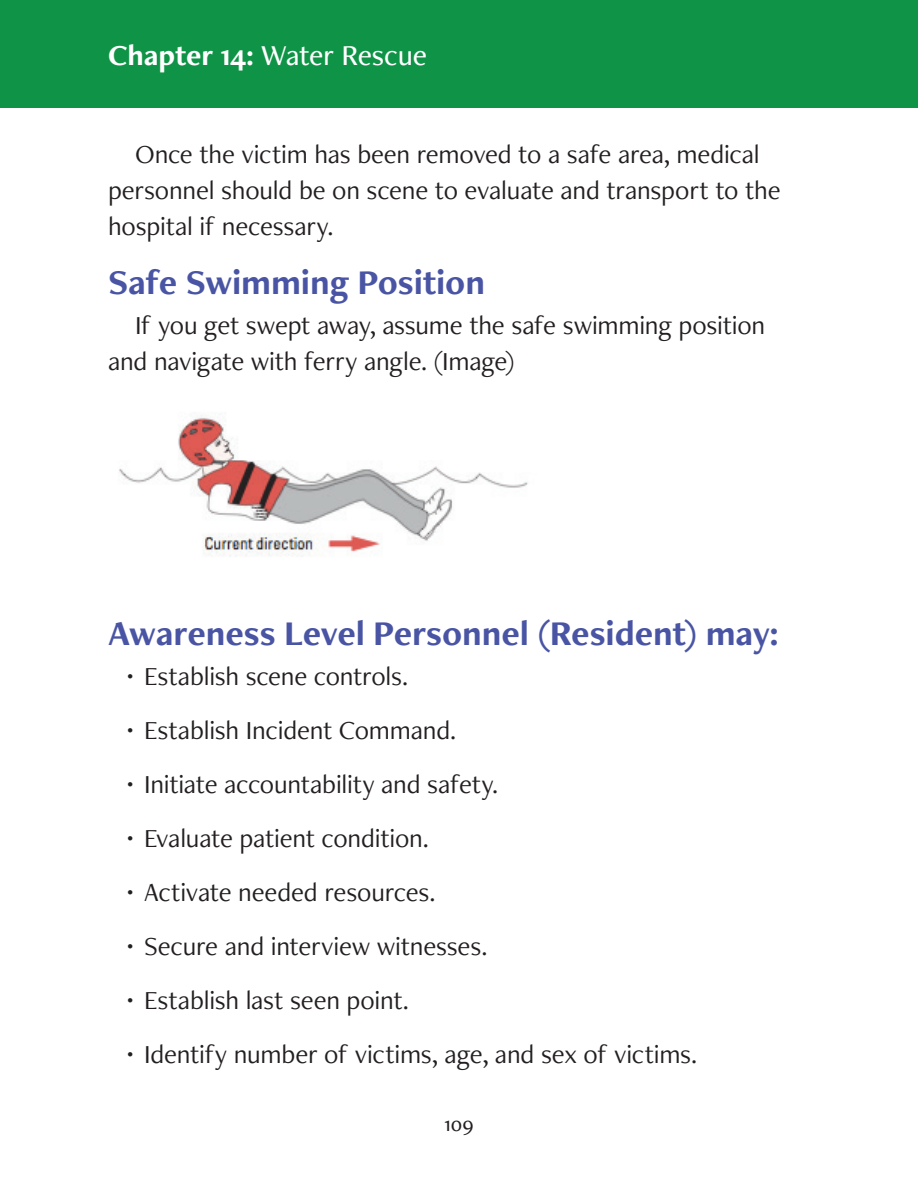
<style>
.page{position:relative;width:918px;height:1188px;background:#fff}
.page>*{position:absolute;margin:0;border:0;box-sizing:border-box;transform-origin:0 0}
.t1{font:700 36px "Freight Neo Pro";letter-spacing:-.005em;color:#4955a4}
.t2{font:500 30px "Freight Neo Pro";letter-spacing:-.015em;color:#fff}
.t3{font:27px/54px "Freight Neo Pro";letter-spacing:-.01em;color:#231f20}
.t4{font:500 21px "Freight Neo Pro";color:#231f20}
.s1{font-weight:700}
</style>
<div class="page">
<div style="left:0;top:0;width:918px;height:108px;background:#0f9447"></div>
<img style="left:119px;top:414px;width:409px;height:143px">
<p class="t2" style="left:108px;top:34px;width:321px"><span class="s1">Chapter 14:</span> Water Rescue</p>
<p class="t3" style="left:108px;top:136px;width:674px;line-height:36px;text-indent:27px">Once the victim has been removed to a safe area, medical personnel should be on scene to evaluate and transport to the hospital if necessary.</p>
<h1 class="t1" style="left:108px;top:257px;width:379px">Safe Swimming Position</h1>
<p class="t3" style="left:108px;top:307px;width:659px;line-height:36px;text-indent:27px">If you get swept away, assume the safe swimming position and navigate with ferry angle. (Image)</p>
<h1 class="t1" style="left:108px;top:608px;width:672px">Awareness Level Personnel (Resident) may:</h1>
<p class="t3" style="left:126px;top:649px;width:573px">∙ Establish scene controls.<br>∙ Establish Incident Command.<br>∙ Initiate accountability and safety.<br>∙ Evaluate patient condition.<br>∙ Activate needed resources.<br>∙ Secure and interview witnesses.<br>∙ Establish last seen point.<br>∙ Identify number of victims, age, and sex of victims.</p>
<p class="t4" style="left:444px;top:1110px;width:31px">109</p>
</div>
